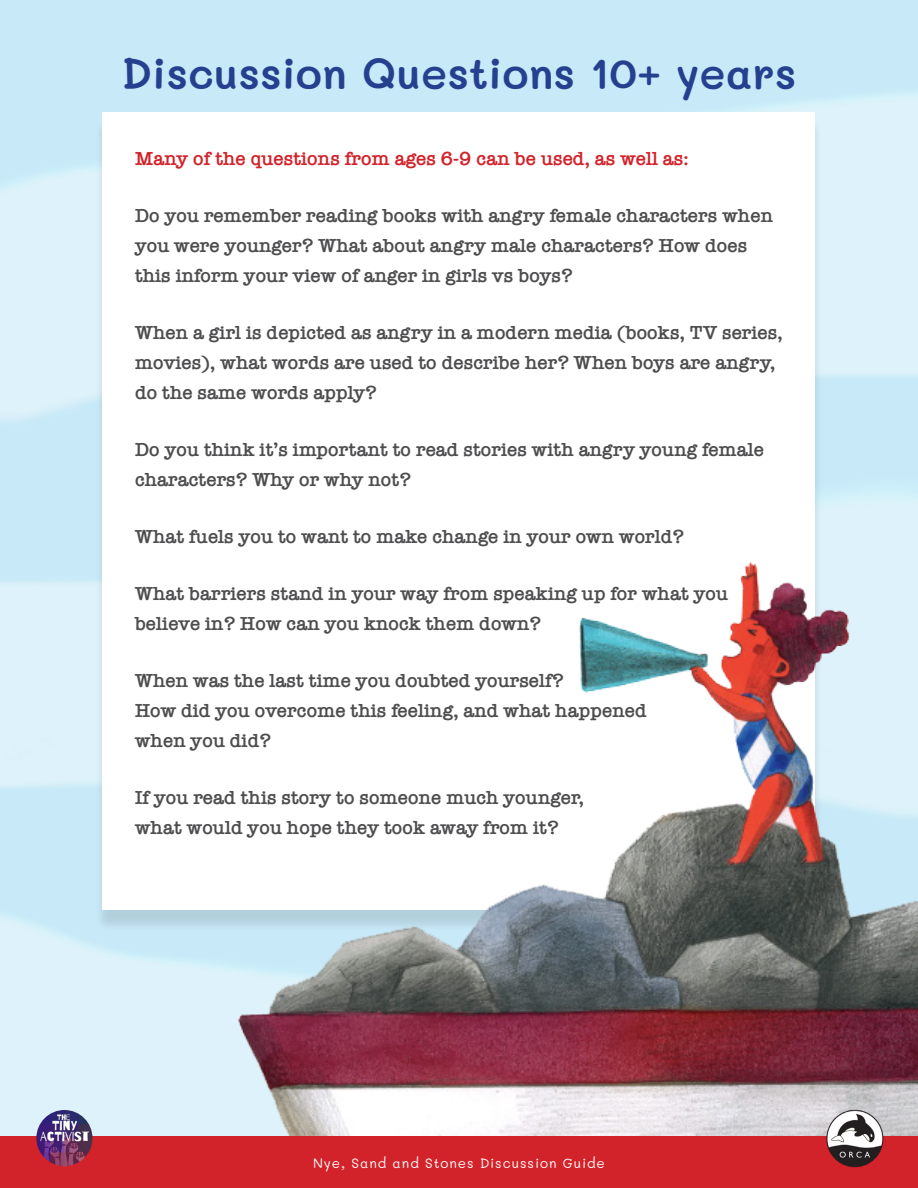
<style>
.page{position:relative;width:918px;height:1188px;background:#fff}
.page>*{position:absolute;margin:0;border:0;box-sizing:border-box;transform-origin:0 0}
.t1{font:600 43.5px "Mali";color:#25408f}
.t2{font:600 19.5px/30px "American Typewriter";color:#4d4d4f}
.t3{font:600 19.5px "American Typewriter";color:#d2232a}
.t4{font:13.5px "Mali";letter-spacing:.07em;color:#fff}
</style>
<div class="page">
<img style="left:0;top:0;width:918px;height:1137px">
<div style="left:103px;top:112px;width:712px;height:797px;background:#fff"></div>
<img style="left:187px;top:467px;width:731px;height:670px">
<div style="left:0;top:1137px;width:918px;height:51px;background:#d2232a"></div>
<img style="left:815px;top:1109px;width:80px;height:59px">
<img style="left:36px;top:1110px;width:57px;height:56px;border-radius:28px">
<h1 class="t1" style="left:121px;top:49px;width:677px">Discussion Questions 10+ years</h1>
<p class="t3" style="left:135px;top:144px;width:555px">Many of the questions from ages 6-9 can be used, as well as:</p>
<p class="t2" style="left:135px;top:200px;width:640px">Do you remember reading books with angry female characters when you were younger? What about angry male characters? How does this inform your view of anger in girls vs boys?</p>
<p class="t2" style="left:135px;top:317px;width:649px">When a girl is depicted as angry in a modern media (books, TV series, movies), what words are used to describe her? When boys are angry, do the same words apply?</p>
<p class="t2" style="left:135px;top:434px;width:631px">Do you think it’s important to read stories with angry young female characters? Why or why not?</p>
<p class="t2" style="left:135px;top:521px;width:551px">What fuels you to want to make change in your own world?</p>
<p class="t2" style="left:135px;top:578px;width:595px">What barriers stand in your way from speaking up for what you believe in? How can you knock them down?</p>
<p class="t2" style="left:135px;top:665px;width:513px">When was the last time you doubted yourself?<br>How did you overcome this feeling, and what happened when you did?</p>
<p class="t2" style="left:135px;top:782px;width:451px">If you read this story to someone much younger, what would you hope they took away from it?</p>
<p class="t4" style="left:313px;top:1156px;width:293px">Nye, Sand and Stones Discussion Guide</p>
</div>
